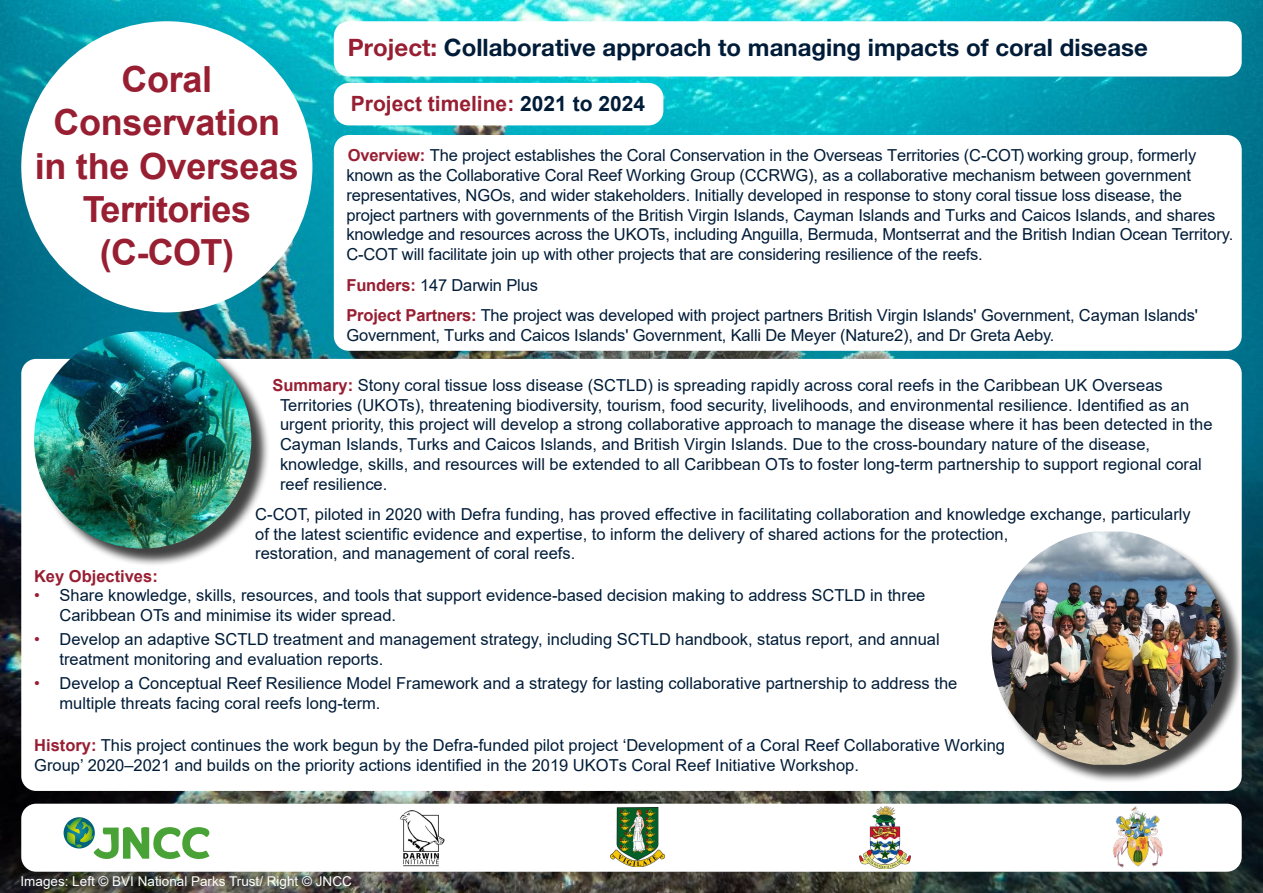
<style>
.page{position:relative;width:1263px;height:893px;background:#fff}
.page>*{position:absolute;margin:0;border:0;box-sizing:border-box;transform-origin:0 0}
.t1{font:700 36px/43.2px "Arial";letter-spacing:-.01em;color:#981e32;text-align:center}
.t2{font:700 24px "Helvetica Neue LT Std";color:#001c38}
.t3{font:700 21px "Arial";color:#981e32}
.t4{font:16.5px/19.8px "Arial";color:#001c38}
.t5{font:700 16.5px "Arial";color:#981e32}
.t6{font:13.5px "Arial";color:#fff}
.s1{color:#981e32}
.s2{color:#001c38}
.s3{font-weight:700;color:#981e32}
</style>
<div class="page">
<img style="left:0;top:0;width:1263px;height:893px">
<div style="left:21px;top:804px;width:1221px;height:68px;background:#fff;border-radius:15px"></div>
<svg style="left:64px;top:817px;width:31px;height:31px"></svg>
<svg style="left:65px;top:818px;width:145px;height:41px"></svg>
<div style="left:21px;top:359px;width:1221px;height:432px;background:#fff;border-radius:15px"></div>
<div style="left:334px;top:135px;width:908px;height:216px;background:#fff;border-radius:15px"></div>
<div style="left:334px;top:83px;width:329px;height:42px;background:#fff;border-radius:15px"></div>
<div style="left:334px;top:21px;width:908px;height:56px;background:#fff;border-radius:15px"></div>
<div style="left:21px;top:21px;width:291px;height:291px;background:#fff;border-radius:50%"></div>
<img style="left:610px;top:808px;width:54px;height:59px">
<img style="left:400px;top:810px;width:45px;height:57px">
<img style="left:860px;top:807px;width:50px;height:61px">
<img style="left:1113px;top:807px;width:50px;height:61px">
<div style="left:37px;top:334px;width:233px;height:233px;background:#000;opacity:.75"></div>
<img style="left:34px;top:331px;width:217px;height:218px;border-radius:109px">
<div style="left:994px;top:534px;width:251px;height:249px;background:#000;opacity:.75"></div>
<img style="left:991px;top:531px;width:236px;height:234px">
<h2 class="t2" style="left:348px;top:33px;width:801px"><span class="s1">Project:</span> Collaborative approach to managing impacts of coral disease</h2>
<p class="t3" style="left:351px;top:89px;width:296px">Project timeline: <span class="s2">2021 to 2024</span></p>
<p class="t4" style="left:346px;top:145px;width:888px"><span class="s3">Overview:</span> The project establishes the Coral Conservation in the Overseas Territories (C-COT) working group, formerly known as the Collaborative Coral Reef Working Group (CCRWG), as a collaborative mechanism between government representatives, NGOs, and wider stakeholders. Initially developed in response to stony coral tissue loss disease, the project partners with governments of the British Virgin Islands, Cayman Islands and Turks and Caicos Islands, and shares knowledge and resources across the UKOTs, including Anguilla, Bermuda, Montserrat and the British Indian Ocean Territory.<br>C-COT will facilitate join up with other projects that are considering resilience of the reefs.</p>
<p class="t4" style="left:346px;top:270px;width:853px;line-height:30.6px"><span class="s3">Funders:</span> 147 Darwin Plus<br><span class="s3">Project Partners:</span> The project was developed with project partners British Virgin Islands' Government, Cayman Islands'</p>
<p class="t4" style="left:346px;top:325px;width:709px">Government, Turks and Caicos Islands' Government, Kalli De Meyer (Nature2), and Dr Greta Aeby.</p>
<p class="t4" style="left:280px;top:375px;width:934px;text-indent:-8px"><span class="s3">Summary:</span> Stony coral tissue loss disease (SCTLD) is spreading rapidly across coral reefs in the Caribbean UK Overseas Territories (UKOTs), threatening biodiversity, tourism, food security, livelihoods, and environmental resilience. Identified as an urgent priority, this project will develop a strong collaborative approach to manage the disease where it has been detected in the Cayman Islands, Turks and Caicos Islands, and British Virgin Islands. Due to the cross-boundary nature of the disease, knowledge, skills, and resources will be extended to all Caribbean OTs to foster long-term partnership to support regional coral reef resilience.</p>
<p class="t4" style="left:255px;top:504px;width:937px">C-COT, piloted in 2020 with Defra funding, has proved effective in facilitating collaboration and knowledge exchange, particularly of the latest scientific evidence and expertise, to inform the delivery of shared actions for the protection,<br>restoration, and management of coral reefs.</p>
<h1 class="t1" style="left:35px;top:58px;width:266px">Coral<br>Conservation in the Overseas<br>Territories (C-COT)</h1>
<p class="t5" style="left:34px;top:564px;width:125px">Key Objectives:</p>
<p class="t4" style="left:60px;top:585px;width:867px;text-indent:-26px"><span class="s1">•</span> Share knowledge, skills, resources, and tools that support evidence-based decision making to address SCTLD in three<br>Caribbean OTs and minimise its wider spread.</p>
<p class="t4" style="left:60px;top:629px;width:882px;text-indent:-26px"><span class="s1">•</span> Develop an adaptive SCTLD treatment and management strategy, including SCTLD handbook, status report, and annual treatment monitoring and evaluation reports.</p>
<p class="t4" style="left:60px;top:673px;width:899px;text-indent:-26px"><span class="s1">•</span> Develop a Conceptual Reef Resilience Model Framework and a strategy for lasting collaborative partnership to address the multiple threats facing coral reefs long-term.</p>
<p class="t4" style="left:34px;top:735px;width:972px"><span class="s3">History:</span> This project continues the work begun by the Defra-funded pilot project ‘Development of a Coral Reef Collaborative Working<br>Group’ 2020–2021 and builds on the priority actions identified in the 2019 UKOTs Coral Reef Initiative Workshop.</p>
<p class="t6" style="left:21px;top:872px;width:333px">Images: Left © BVI National Parks Trust/ Right © JNCC</p>
</div>
